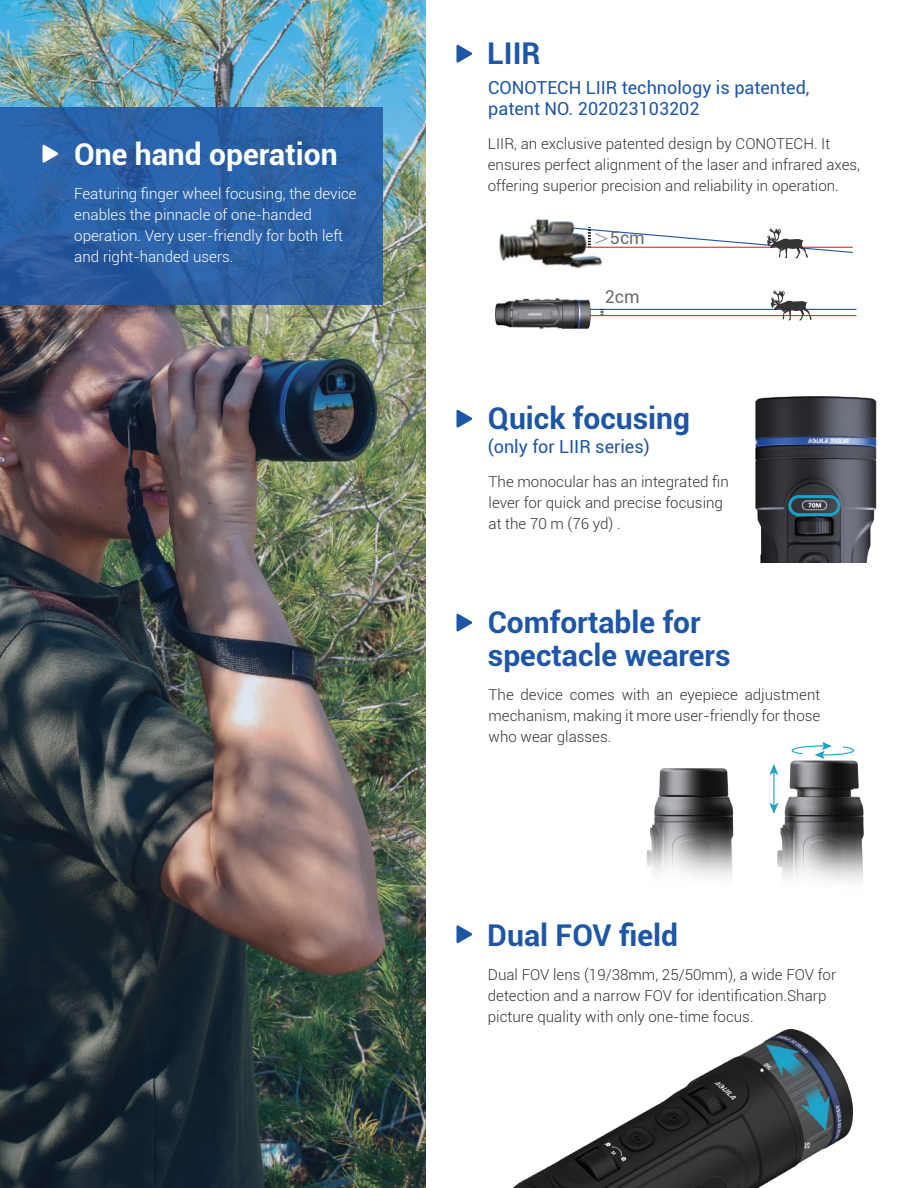
<style>
.page{position:relative;width:918px;height:1188px;background:#fff}
.page>*{position:absolute;margin:0;border:0;box-sizing:border-box;transform-origin:0 0}
.t1{font:700 30px/33px "Roboto";color:#1e56a6}
.t2{font:700 30px "Roboto";color:#fff}
.t3{font:18px/21px "Roboto";color:#1e56a6}
.t4{font:17.85px "Roboto";color:#6c6d70}
.t5{font:300 15px/21px "Roboto";color:#333334}
.t6{font:300 15px/21px "Roboto";color:#fff}
.s1{font-family:"Adobe Song Std";font-weight:300}
</style>
<div class="page">
<img style="left:646px;top:760px;width:218px;height:122px">
<hr style="left:773px;top:772px;width:1px;height:34px;background:#1ca1c8">
<svg style="left:769px;top:764px;width:9px;height:11px"></svg>
<svg style="left:769px;top:803px;width:9px;height:11px"></svg>
<svg style="left:791px;top:742px;width:64px;height:17px"></svg>
<img style="left:0;top:0;width:425px;height:1188px">
<img style="left:499px;top:218px;width:103px;height:51px">
<hr style="left:589px;top:309px;width:267px;height:1px;background:#1e56a6">
<hr style="left:589px;top:315px;width:267px;height:1px;background:#ee2a29">
<img style="left:494px;top:298px;width:105px;height:31px">
<svg style="left:771px;top:290px;width:41px;height:31px"></svg>
<svg style="left:601px;top:309px;width:3px;height:6px"></svg>
<svg style="left:572px;top:227px;width:281px;height:32px"></svg>
<svg style="left:456px;top:925px;width:16px;height:18px"></svg>
<svg style="left:456px;top:45px;width:16px;height:18px"></svg>
<svg style="left:456px;top:410px;width:16px;height:18px"></svg>
<svg style="left:456px;top:613px;width:16px;height:19px"></svg>
<svg style="left:0;top:108px;width:382px;height:197px;background:#2a60a5"></svg>
<svg style="left:43px;top:145px;width:15px;height:18px"></svg>
<img style="left:512px;top:1030px;width:341px;height:158px">
<img style="left:756px;top:396px;width:121px;height:166px">
<div style="left:788px;top:495px;width:53px;height:21px;border:3px solid #1ca1c8;border-radius:9px"></div>
<h1 class="t2" style="left:74px;top:133px;width:265px">One hand operation</h1>
<p class="t6" style="left:74px;top:182px;width:284px">Featuring finger wheel focusing, the device enables the pinnacle of one-handed operation. Very user-friendly for both left and right-handed users.</p>
<h1 class="t1" style="left:487px;top:36px;width:55px">LIIR</h1>
<p class="t3" style="left:488px;top:76px;width:323px">CONOTECH LIIR technology is patented, patent NO. 202023103202</p>
<p class="t5" style="left:488px;top:132px;width:374px">LIIR, an exclusive patented design by CONOTECH. It ensures perfect alignment of the laser and infrared axes, offering superior precision and reliability in operation.</p>
<p class="t4" style="left:592px;top:225px;width:54px"><span class="s1">＞</span>5cm</p>
<p class="t4" style="left:605px;top:284px;width:36px">2cm</p>
<h1 class="t1" style="left:488px;top:400px;width:204px">Quick focusing</h1>
<p class="t3" style="left:488px;top:435px;width:163px">(only for LIIR series)</p>
<p class="t5" style="left:489px;top:471px;width:242px">The monocular has an integrated fin lever for quick and precise focusing at the 70 m (76 yd) .</p>
<h1 class="t1" style="left:488px;top:604px;width:244px">Comfortable for spectacle wearers</h1>
<p class="t5" style="left:489px;top:683px;width:333px;text-align:justify">The device comes with an eyepiece adjustment mechanism, making it more user-friendly for those who wear glasses.</p>
<h1 class="t1" style="left:487px;top:918px;width:192px">Dual FOV field</h1>
<p class="t5" style="left:488px;top:963px;width:350px">Dual FOV lens (19/38mm, 25/50mm), a wide FOV for detection and a narrow FOV for identification.Sharp picture quality with only one-time focus.</p>
</div>
